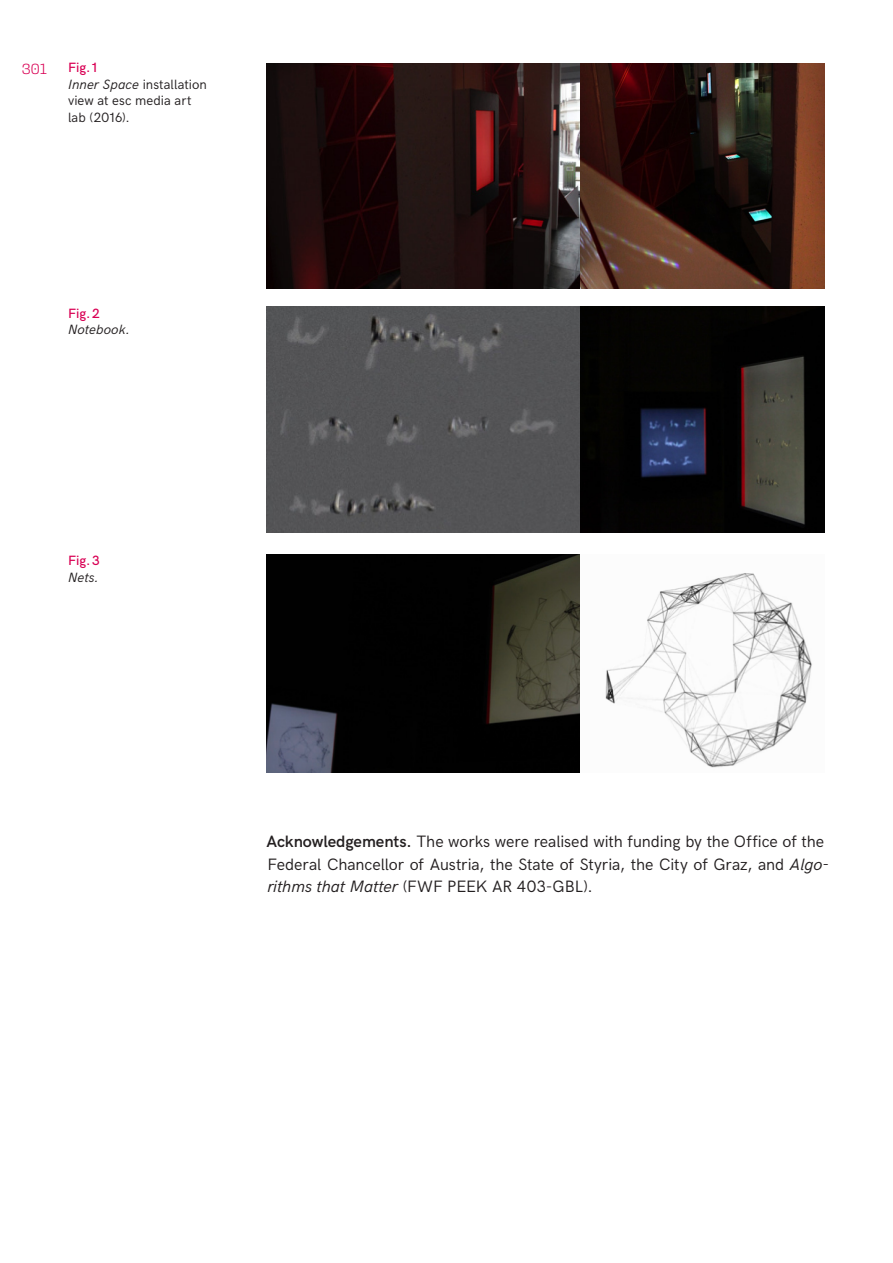
<style>
.page{position:relative;width:893px;height:1263px;background:#fff}
.page>*{position:absolute;margin:0;border:0;box-sizing:border-box;transform-origin:0 0}
.Body{font:16.5px/22.5px "HK Grotesk";letter-spacing:-.005em;color:#231f20}
.t1{font:300 15px "User Upright";color:#d90054}
.Legendas_texto{font:13.5px/16.5px "HK Grotesk";letter-spacing:.005em;color:#231f20}
.Legendas_Número{font:500 13.5px "HK Grotesk";letter-spacing:.005em;color:#d90054}
.Legendas_texto-2{font:italic 13.5px "HK Grotesk";letter-spacing:.005em;color:#231f20}
.s1{font-style:italic}
.s2{font-weight:600}
</style>
<div class="page">
<img style="left:267px;top:63px;width:558px;height:225px">
<img style="left:267px;top:307px;width:558px;height:225px">
<img style="left:267px;top:554px;width:545px;height:219px">
<p class="t1" style="left:22px;top:61px;width:28px">301</p>
<p class="Legendas_Número" style="left:68px;top:58px;width:30px">Fig.1</p>
<p class="Legendas_texto" style="left:68px;top:75px;width:140px"><span class="s1">Inner Space</span> installation view at esc media art</p>
<p class="Legendas_texto" style="left:68px;top:108px;width:63px">lab (2016).</p>
<p class="Legendas_Número" style="left:68px;top:303px;width:33px">Fig.2</p>
<p class="Legendas_texto-2" style="left:68px;top:319px;width:64px">Notebook.</p>
<p class="Legendas_Número" style="left:68px;top:550px;width:33px">Fig.3</p>
<p class="Legendas_texto-2" style="left:68px;top:567px;width:33px">Nets.</p>
<p class="Body" style="left:266px;top:829px;width:564px"><span class="s2">Acknowledgements.</span> The works were realised with funding by the Office of the<br>Federal Chancellor of Austria, the State of Styria, the City of Graz, and <span class="s1">Algo&shy;rithms that Matter</span> (FWF PEEK AR 403-GBL).</p>
</div>
